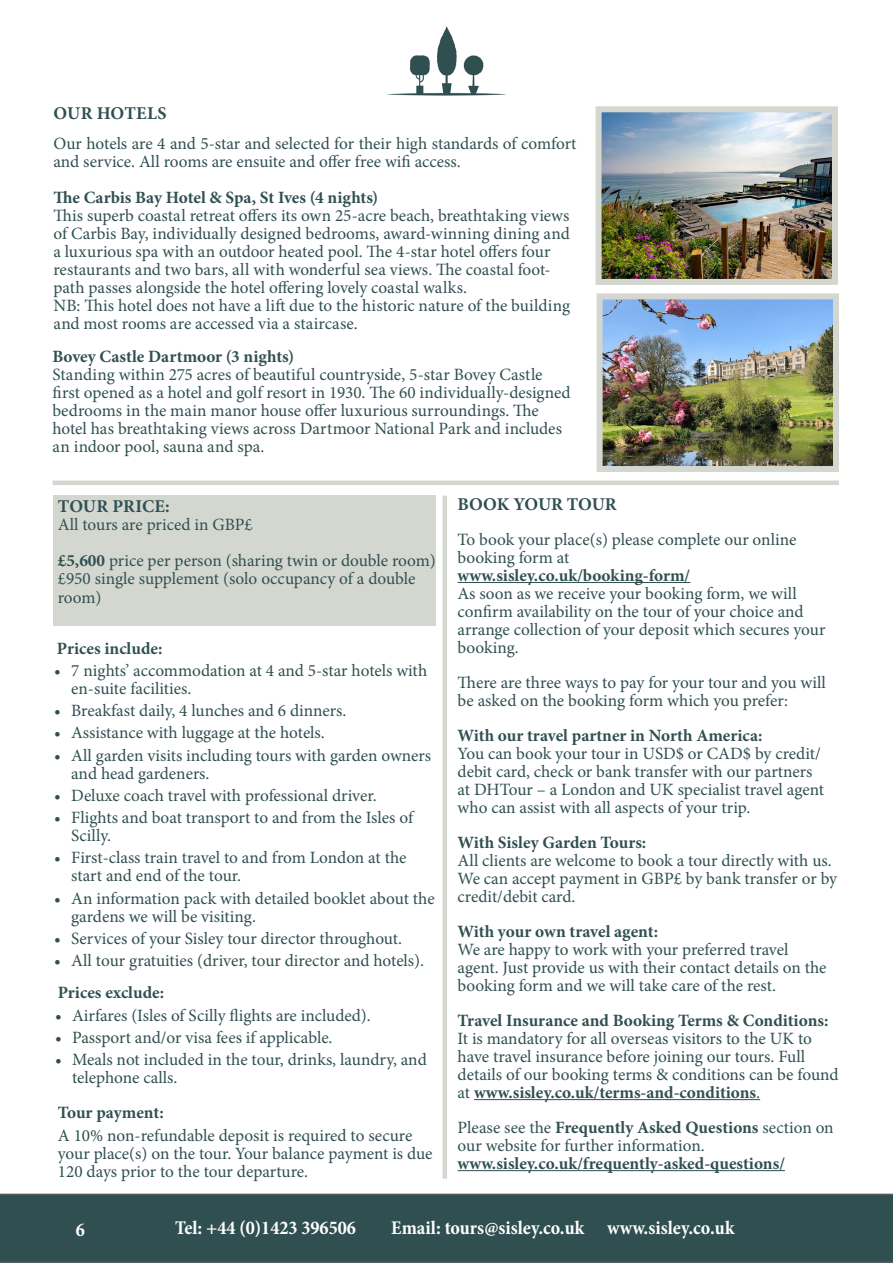
<style>
.page{position:relative;width:893px;height:1263px;background:#fff}
.page>*{position:absolute;margin:0;border:0;box-sizing:border-box;transform-origin:0 0}
.t1{font:700 condensed 19.5px "Minion Pro";color:#fff}
.t2{font:700 18px "Minion Pro";color:#304f51}
.t3{font:17.25px/18px "Minion Pro";color:#304f51}
.t4{font:700 17.25px/18px "Minion Pro";color:#304f51}
.s1{font-weight:700}
.s2{font-weight:400}
</style>
<div class="page">
<div style="left:53px;top:480px;width:786px;height:5px;background:#d4d7d0"></div>
<img style="left:603px;top:113px;width:228px;height:165px">
<div style="left:596px;top:106px;width:242px;height:179px;border:6px solid #d4d7d0"></div>
<img style="left:604px;top:300px;width:228px;height:165px">
<div style="left:597px;top:293px;width:242px;height:179px;border:6px solid #d4d7d0"></div>
<div style="left:53px;top:496px;width:383px;height:130px;background:#d4d7d0"></div>
<hr style="left:443px;top:496px;width:4px;height:683px;background:#d4d7d0">
<hr style="left:458px;top:582px;width:232px;height:1px;background:#304f51">
<hr style="left:474px;top:1099px;width:286px;height:1px;background:#304f51">
<hr style="left:458px;top:1170px;width:327px;height:1px;background:#304f51">
<img style="left:387px;top:26px;width:119px;height:70px">
<div style="left:0;top:1194px;width:893px;height:69px;background:#304f51"></div>
<p class="t2" style="left:54px;top:101px;width:115px">OUR HOTELS</p>
<p class="t3" style="left:53px;top:135px;width:524px">Our hotels are 4 and 5-star and selected for their high standards of comfort and service. All rooms are ensuite and offer free wifi access.</p>
<p class="t3" style="left:53px;top:189px;width:518px"><span class="s1">The Carbis Bay Hotel &amp; Spa, St Ives (4 nights)<br></span>This superb coastal retreat offers its own 25-acre beach, breathtaking views of Carbis Bay, individually designed bedrooms, award-winning dining and a luxurious spa with an outdoor heated pool. The 4-star hotel offers four restaurants and two bars, all with wonderful sea views. The coastal foot&shy;path passes alongside the hotel offering lovely coastal walks.<br>NB: This hotel does not have a lift due to the historic nature of the building and most rooms are accessed via a staircase.</p>
<p class="t3" style="left:53px;top:348px;width:520px"><span class="s1">Bovey Castle Dartmoor (3 nights)<br></span>Standing within 275 acres of beautiful countryside, 5-star Bovey Castle first opened as a hotel and golf resort in 1930. The 60 individually-designed bedrooms in the main manor house offer luxurious surroundings. The hotel has breathtaking views across Dartmoor National Park and includes an indoor pool, sauna and spa.</p>
<p class="t2" style="left:58px;top:493px;width:114px">TOUR PRICE:</p>
<p class="t3" style="left:58px;top:515px;width:197px">All tours are priced in GBP£</p>
<p class="t3" style="left:58px;top:551px;width:380px"><span class="s1">£5,600</span> price per person (sharing twin or double room)</p>
<p class="t3" style="left:58px;top:568px;width:359px;line-height:19.8px">£950 single supplement (solo occupancy of a double room)</p>
<p class="t4" style="left:57px;top:639px;width:107px">Prices include:</p>
<p class="t3" style="left:71px;top:661px;width:357px;text-indent:-17px">• 7 nights’ accommodation at 4 and 5-star hotels with en-suite facilities.</p>
<p class="t3" style="left:54px;top:702px;width:294px">• Breakfast daily, 4 lunches and 6 dinners.</p>
<p class="t3" style="left:54px;top:724px;width:272px">• Assistance with luggage at the hotels.</p>
<p class="t3" style="left:71px;top:746px;width:361px;text-indent:-17px">• All garden visits including tours with garden owners and head gardeners.</p>
<p class="t3" style="left:54px;top:786px;width:324px">• Deluxe coach travel with professional driver.</p>
<p class="t3" style="left:71px;top:809px;width:343px;text-indent:-17px">• Flights and boat transport to and from the Isles of<br>Scilly.</p>
<p class="t3" style="left:71px;top:849px;width:337px;text-indent:-17px">• First-class train travel to and from London at the start and end of the tour.</p>
<p class="t3" style="left:71px;top:889px;width:365px;text-indent:-17px">• An information pack with detailed booklet about the gardens we will be visiting.</p>
<p class="t3" style="left:54px;top:929px;width:349px">• Services of your Sisley tour director throughout.</p>
<p class="t3" style="left:54px;top:952px;width:371px">• All tour gratuities (driver, tour director and hotels).</p>
<p class="t4" style="left:58px;top:983px;width:108px">Prices exclude:</p>
<p class="t3" style="left:55px;top:1006px;width:317px">• Airfares (Isles of Scilly flights are included).</p>
<p class="t3" style="left:55px;top:1028px;width:279px">• Passport and/or visa fees if applicable.</p>
<p class="t3" style="left:72px;top:1050px;width:356px;text-indent:-17px">• Meals not included in the tour, drinks, laundry, and telephone calls.</p>
<p class="t4" style="left:58px;top:1104px;width:107px">Tour payment:</p>
<p class="t3" style="left:58px;top:1126px;width:376px">A 10% non-refundable deposit is required to secure your place(s) on the tour. Your balance payment is due<br>120 days prior to the tour departure.</p>
<p class="t2" style="left:458px;top:491px;width:161px">BOOK YOUR TOUR</p>
<p class="t3" style="left:458px;top:530px;width:369px">To book your place(s) please complete our online booking form at<br><span class="s1">www.sisley.co.uk/booking-form/<br></span>As soon as we receive your booking form, we will confirm availability on the tour of your choice and arrange collection of your deposit which secures your booking.</p>
<p class="t3" style="left:458px;top:673px;width:370px">There are three ways to pay for your tour and you will be asked on the booking form which you prefer:</p>
<p class="t3" style="left:458px;top:726px;width:368px"><span class="s1">With our travel partner in North America:<br></span>You can book your tour in USD$ or CAD$ by credit/ debit card, check or bank transfer with our partners at DHTour – a London and UK specialist travel agent who can assist with all aspects of your trip.</p>
<p class="t3" style="left:458px;top:833px;width:381px"><span class="s1">With Sisley Garden Tours:<br></span>All clients are welcome to book a tour directly with us.<br>We can accept payment in GBP£ by bank transfer or by credit/debit card.</p>
<p class="t3" style="left:458px;top:922px;width:370px"><span class="s1">With your own travel agent:<br></span>We are happy to work with your preferred travel agent. Just provide us with their contact details on the booking form and we will take care of the rest.</p>
<p class="t3" style="left:458px;top:1011px;width:383px"><span class="s1">Travel Insurance and Booking Terms &amp; Conditions:<br></span>It is mandatory for all overseas visitors to the UK to have travel insurance before joining our tours. Full details of our booking terms &amp; conditions can be found at <span class="s1">www.sisley.co.uk/terms-and-conditions</span>.</p>
<p class="t4" style="left:458px;top:1118px;width:378px"><span class="s2">Please see the</span> Frequently Asked Questions <span class="s2">section on our website for further information. </span>www.sisley.co.uk/frequently-asked-questions/</p>
<p class="t1" style="left:76px;top:1216px;width:11px">6</p>
<p class="t1" style="left:175px;top:1214px;width:182px">Tel: +44 (0)1423 396506</p>
<p class="t1" style="left:391px;top:1214px;width:345px">Email: tours@sisley.co.uk www.sisley.co.uk</p>
</div>
